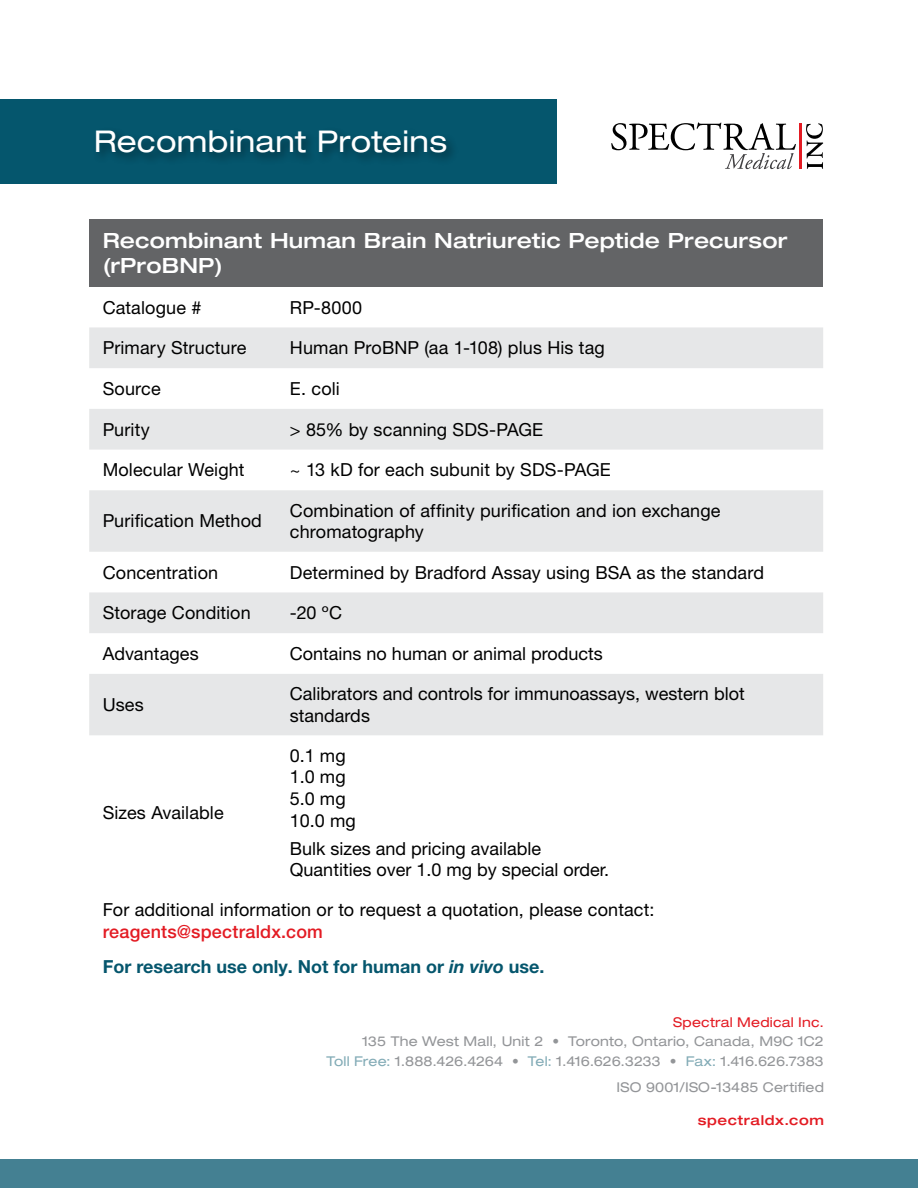
<style>
.page{position:relative;width:918px;height:1188px;background:#fff}
.page>*{position:absolute;margin:0;border:0;box-sizing:border-box;transform-origin:0 0}
.t1{font:expanded 30px "Helvetica Neue LT Pro";letter-spacing:.01em;color:#fff}
.t2{font:500 expanded 21px/25.2px "Helvetica Neue LT Pro";letter-spacing:.01em;color:#fff}
.t3{font:18px/21.6px "Helvetica Neue LT Pro";letter-spacing:.005em;color:#000}
.t4{font:700 18px/35.1px "Helvetica Neue LT Pro";color:#05566d}
.t5{font:expanded 13.5px/19.5px "Helvetica Neue LT Pro";letter-spacing:.01em;color:#939598;text-align:right}
.t6{font:expanded 13.5px "Helvetica Neue LT Pro";letter-spacing:.015em;color:#e31b23}
.t7{font:500 expanded 13.5px "Helvetica Neue LT Pro";letter-spacing:.04em;color:#e31b23}
.s1{font-weight:500;color:#e31b23}
.s2{font-style:italic}
.s3{color:#82abb6}
</style>
<div class="page">
<div style="left:89px;top:219px;width:734px;height:67px;background:#636466"></div>
<svg style="left:89px;top:327px;width:734px;height:408px;fill:#e6e7e8"></svg>
<div style="left:0;top:1160px;width:918px;height:28px;background:#448092"></div>
<div style="left:0;top:99px;width:557px;height:85px;background:#05566d"></div>
<div style="left:93px;top:127px;width:366px;height:39px;background:#044f65"></div>
<hr style="left:800px;top:124px;width:2px;height:45px;background:#e31b23">
<svg style="left:806px;top:123px;width:17px;height:46px"></svg>
<svg style="left:611px;top:122px;width:185px;height:47px"></svg>
<h1 class="t1" style="left:94px;top:122px;width:355px">Recombinant Proteins</h1>
<p class="t2" style="left:103px;top:227px;width:686px">Recombinant Human Brain Natriuretic Peptide Precursor (rProBNP)</p>
<p class="t3" style="left:103px;top:296px;width:100px">Catalogue #</p>
<p class="t3" style="left:290px;top:296px;width:74px">RP-8000</p>
<p class="t3" style="left:103px;top:337px;width:145px">Primary Structure</p>
<p class="t3" style="left:290px;top:337px;width:316px">Human ProBNP (aa 1-108) plus His tag</p>
<p class="t3" style="left:103px;top:377px;width:60px">Source</p>
<p class="t3" style="left:290px;top:377px;width:51px">E. coli</p>
<p class="t3" style="left:103px;top:418px;width:49px">Purity</p>
<p class="t3" style="left:290px;top:418px;width:255px">&gt; 85% by scanning SDS-PAGE</p>
<p class="t3" style="left:103px;top:459px;width:143px">Molecular Weight</p>
<p class="t3" style="left:290px;top:459px;width:322px">~ 13 kD for each subunit by SDS-PAGE</p>
<p class="t3" style="left:103px;top:510px;width:161px">Purification Method</p>
<p class="t3" style="left:290px;top:499px;width:432px">Combination of affinity purification and ion exchange chromatography</p>
<p class="t3" style="left:103px;top:561px;width:117px">Concentration</p>
<p class="t3" style="left:290px;top:561px;width:476px">Determined by Bradford Assay using BSA as the standard</p>
<p class="t3" style="left:103px;top:602px;width:150px">Storage Condition</p>
<p class="t3" style="left:290px;top:602px;width:54px">-20 ºC</p>
<p class="t3" style="left:103px;top:642px;width:98px">Advantages</p>
<p class="t3" style="left:290px;top:642px;width:314px">Contains no human or animal products</p>
<p class="t3" style="left:103px;top:693px;width:43px">Uses</p>
<p class="t3" style="left:290px;top:683px;width:456px">Calibrators and controls for immunoassays, western blot standards</p>
<p class="t3" style="left:290px;top:744px;width:67px">0.1 mg<br>1.0 mg<br>5.0 mg<br>10.0 mg</p>
<p class="t3" style="left:290px;top:837px;width:321px">Bulk sizes and pricing available<br>Quantities over 1.0 mg by special order.</p>
<p class="t3" style="left:103px;top:899px;width:553px">For additional information or to request a quotation, please contact:</p>
<p class="t4" style="left:103px;top:913px;width:443px"><span class="s1">reagents@spectraldx.com<br></span>For research use only. Not for human or <span class="s2">in vivo</span> use.</p>
<p class="t3" style="left:103px;top:801px;width:123px">Sizes Available</p>
<p class="t6" style="left:673px;top:1014px;width:152px">Spectral Medical Inc.</p>
<p class="t5" style="left:326px;top:1032px;width:499px">135 The West Mall, Unit 2 • Toronto, Ontario, Canada, M9C 1C2<br><span class="s3">Toll Free:</span> 1.888.426.4264 • <span class="s3">Tel:</span> 1.416.626.3233 • <span class="s3">Fax:</span> 1.416.626.7383</p>
<p class="t5" style="left:617px;top:1077px;width:209px">ISO 9001/ISO-13485 Certified</p>
<p class="t7" style="left:698px;top:1112px;width:128px">spectraldx.com</p>
</div>
